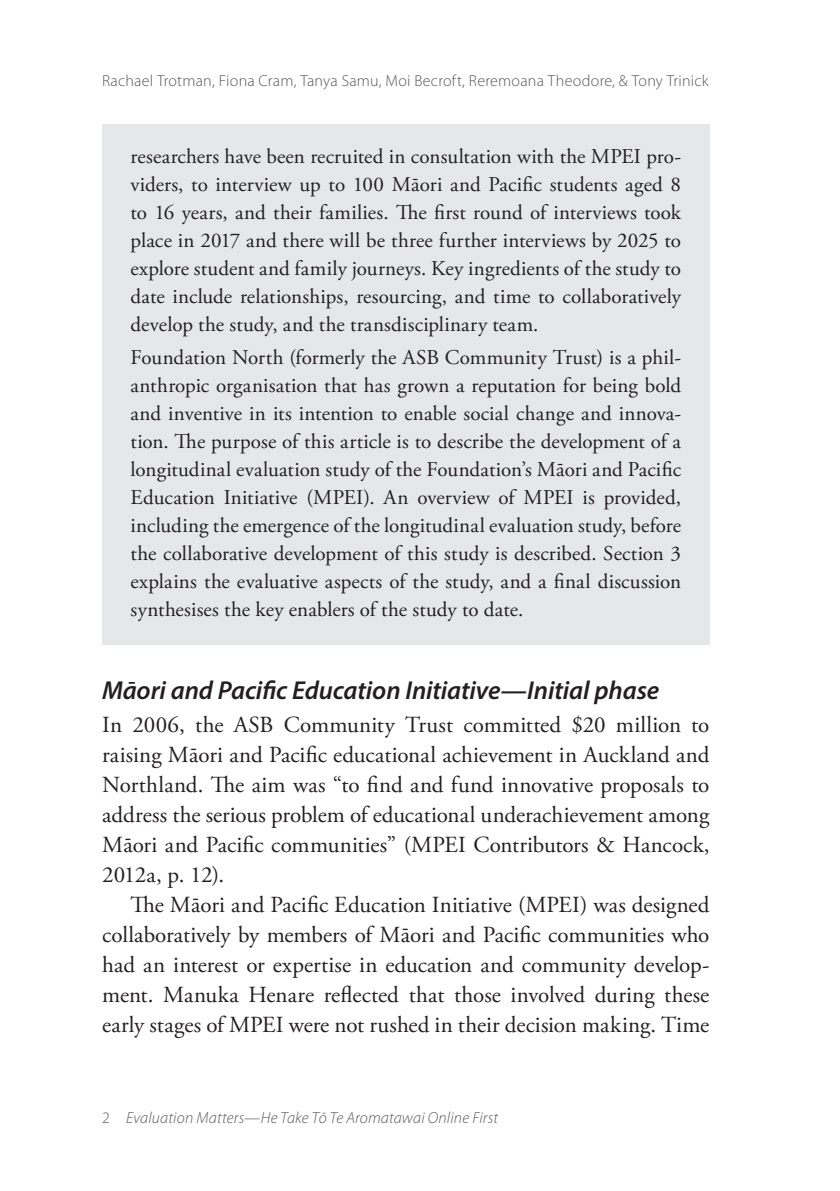
<style>
.page{position:relative;width:840px;height:1191px;background:#fff}
.page>*{position:absolute;margin:0;border:0;box-sizing:border-box;transform-origin:0 0}
.t1{font:italic 600 26px "Myriad Pro";letter-spacing:-.005em;color:#231f20}
.t2{font:23px/30px "Adobe Garamond Pro";color:#231f20;text-align:justify}
.t3{font:21px/28px "Adobe Garamond Pro";letter-spacing:.005em;color:#231f20;text-align:justify}
.t4{font:300 16px "Myriad Pro";letter-spacing:.015em;color:#57585a}
.t5{font:italic 300 16px "Myriad Pro";letter-spacing:.01em;color:#57585a}
.s1{font-style:normal}
</style>
<div class="page">
<div style="left:102px;top:125px;width:607px;height:234px;background:#e6e7e9"></div>
<div style="left:102px;top:326px;width:607px;height:319px;background:#e6e7e9"></div>
<p class="t4" style="left:102px;top:72px;width:607px">Rachael Trotman, Fiona Cram, Tanya Samu, Moi Becroft, Reremoana Theodore, &amp; Tony Trinick</p>
<p class="t3" style="left:130px;top:143px;width:551px">researchers have been recruited in consultation with the MPEI pro&shy;viders, to interview up to 100 Māori and Pacific students aged 8 to 16 years, and their families. The first round of interviews took place in 2017 and there will be three further interviews by 2025 to explore student and family journeys. Key ingredients of the study to date include relationships, resourcing, and time to collaboratively develop the study, and the transdisciplinary team.</p>
<p class="t3" style="left:130px;top:344px;width:551px">Foundation North (formerly the ASB Community Trust) is a phil&shy;anthropic organisation that has grown a reputation for being bold and inventive in its intention to enable social change and innova&shy;tion. The purpose of this article is to describe the development of a longitudinal evaluation study of the Foundation’s Māori and Pacific Education Initiative (MPEI). An overview of MPEI is provided, including the emergence of the longitudinal evaluation study, before the collaborative development of this study is described. Section 3 explains the evaluative aspects of the study, and a final discussion synthesises the key enablers of the study to date.</p>
<p class="t1" style="left:102px;top:673px;width:558px">Māori and Pacific Education Initiative—Initial phase</p>
<p class="t2" style="left:102px;top:710px;width:608px">In 2006, the ASB Community Trust committed $20 million to raising Māori and Pacific educational achievement in Auckland and Northland. The aim was “to find and fund innovative proposals to address the serious problem of educational underachievement among Māori and Pacific communities” (MPEI Contributors &amp; Hancock, 2012a, p. 12).</p>
<p class="t2" style="left:102px;top:890px;width:608px;text-indent:28px">The Māori and Pacific Education Initiative (MPEI) was designed collaboratively by members of Māori and Pacific communities who had an interest or expertise in education and community develop&shy;ment. Manuka Henare reflected that those involved during these early stages of MPEI were not rushed in their decision making. Time</p>
<p class="t5" style="left:102px;top:1109px;width:397px"><span class="s1">2</span> Evaluation Matters—He Take Tō Te Aromatawai Online First</p>
</div>
